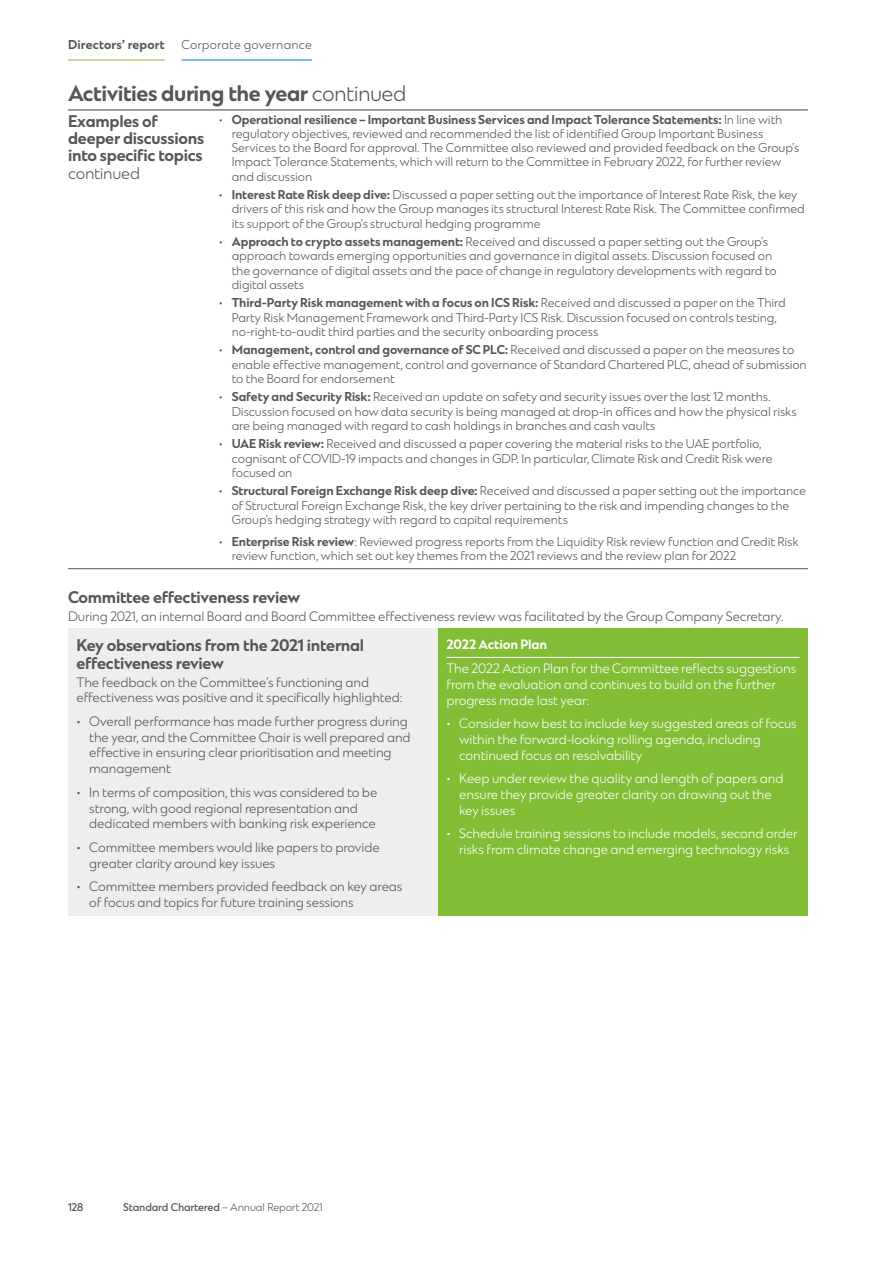
<style>
.page{position:relative;width:893px;height:1263px;background:#fff}
.page>*{position:absolute;margin:0;border:0;box-sizing:border-box;transform-origin:0 0}
.t1{font:700 21px "SC Prosper Sans";letter-spacing:-.02em;color:#53575a}
.t2{font:700 15.75px/17.2px "SC Prosper Sans";letter-spacing:-.015em;color:#53575a}
.t3{font:300 15.75px "SC Prosper Sans";letter-spacing:-.02em;color:#53575a}
.t4{font:300 12.75px/15.8px "SC Prosper Sans";letter-spacing:-.01em;color:#53575a}
.t5{font:300 12.75px/15.8px "SC Prosper Sans";letter-spacing:-.01em;color:#fff}
.t6{font:700 12.75px "SC Prosper Sans";letter-spacing:-.01em;color:#fff}
.t7{font:300 12px/14.2px "SC Prosper Sans";letter-spacing:-.005em;color:#53575a}
.t8{font:300 12px "SC Prosper Sans";letter-spacing:.015em;color:#53575a}
.t9{font:700 12px "SC Prosper Sans";letter-spacing:.02em;color:#53575a}
.t10{font:500 10.5px "SC Prosper Sans";letter-spacing:-.015em;color:#53575a}
.s1{font-weight:300}
.s2{font-weight:700}
</style>
<div class="page">
<hr style="left:68px;top:60px;width:97px;height:1px;background:#83bc35">
<hr style="left:182px;top:60px;width:130px;height:1px;background:#007ac1">
<hr style="left:217px;top:568px;width:591px;height:1px;background:#53575a">
<hr style="left:68px;top:568px;width:149px;height:1px;background:#53575a">
<div style="left:68px;top:628px;width:370px;height:287px;background:#eee"></div>
<div style="left:438px;top:628px;width:370px;height:287px;background:#83bc35"></div>
<hr style="left:446px;top:657px;width:353px;height:1px;background:#fff">
<hr style="left:68px;top:110px;width:740px;height:1px;background:#53575a">
<p class="t9" style="left:68px;top:36px;width:98px">Directors’ report</p>
<p class="t8" style="left:182px;top:36px;width:132px">Corporate governance</p>
<h1 class="t1" style="left:68px;top:78px;width:340px">Activities during the year <span class="s1">continued</span></h1>
<p class="t7" style="left:232px;top:112px;width:569px;text-indent:-13px">• <span class="s2">Operational resilience – Important Business Services and Impact Tolerance Statements:</span> In line with regulatory objectives, reviewed and recommended the list of identified Group Important Business Services to the Board for approval. The Committee also reviewed and provided feedback on the Group’s Impact Tolerance Statements, which will return to the Committee in February 2022, for further review and discussion</p>
<p class="t7" style="left:232px;top:187px;width:575px;text-indent:-13px">• <span class="s2">Interest Rate Risk deep dive:</span> Discussed a paper setting out the importance of Interest Rate Risk, the key drivers of this risk and how the Group manages its structural Interest Rate Risk. The Committee confirmed its support of the Group’s structural hedging programme</p>
<p class="t7" style="left:232px;top:234px;width:546px;text-indent:-13px">• <span class="s2">Approach to crypto assets management:</span> Received and discussed a paper setting out the Group’s approach towards emerging opportunities and governance in digital assets. Discussion focused on the governance of digital assets and the pace of change in regulatory developments with regard to digital assets</p>
<p class="t7" style="left:232px;top:296px;width:556px;text-indent:-13px">• <span class="s2">Third-Party Risk management with a focus on ICS Risk:</span> Received and discussed a paper on the Third<br>Party Risk Management Framework and Third-Party ICS Risk. Discussion focused on controls testing, no-right-to-audit third parties and the security onboarding process</p>
<p class="t7" style="left:232px;top:343px;width:577px;text-indent:-13px">• <span class="s2">Management, control and governance of SC PLC:</span> Received and discussed a paper on the measures to enable effective management, control and governance of Standard Chartered PLC, ahead of submission to the Board for endorsement</p>
<p class="t7" style="left:232px;top:390px;width:566px;text-indent:-13px">• <span class="s2">Safety and Security Risk:</span> Received an update on safety and security issues over the last 12 months.<br>Discussion focused on how data security is being managed at drop-in offices and how the physical risks are being managed with regard to cash holdings in branches and cash vaults</p>
<p class="t7" style="left:232px;top:437px;width:542px;text-indent:-13px">• <span class="s2">UAE Risk review:</span> Received and discussed a paper covering the material risks to the UAE portfolio, cognisant of COVID-19 impacts and changes in GDP. In particular, Climate Risk and Credit Risk were focused on</p>
<p class="t7" style="left:232px;top:484px;width:576px;text-indent:-13px">• <span class="s2">Structural Foreign Exchange Risk deep dive:</span> Received and discussed a paper setting out the importance of Structural Foreign Exchange Risk, the key driver pertaining to the risk and impending changes to the<br>Group’s hedging strategy with regard to capital requirements</p>
<p class="t7" style="left:232px;top:534px;width:568px;text-indent:-13px">• <span class="s2">Enterprise Risk review</span>: Reviewed progress reports from the Liquidity Risk review function and Credit Risk review function, which set out key themes from the 2021 reviews and the review plan for 2022</p>
<h2 class="t2" style="left:68px;top:588px;width:234px">Committee effectiveness review</h2>
<p class="t4" style="left:68px;top:608px;width:717px">During 2021, an internal Board and Board Committee effectiveness review was facilitated by the Group Company Secretary.</p>
<h2 class="t2" style="left:77px;top:637px;width:289px">Key observations from the 2021 internal effectiveness review</h2>
<p class="t4" style="left:77px;top:674px;width:328px">The feedback on the Committee’s functioning and effectiveness was positive and it specifically highlighted:</p>
<p class="t4" style="left:89px;top:713px;width:323px;text-indent:-13px">• Overall performance has made further progress during the year, and the Committee Chair is well prepared and effective in ensuring clear prioritisation and meeting management</p>
<p class="t4" style="left:89px;top:784px;width:290px;text-indent:-13px">• In terms of composition, this was considered to be strong, with good regional representation and dedicated members with banking risk experience</p>
<p class="t4" style="left:89px;top:839px;width:292px;text-indent:-13px">• Committee members would like papers to provide greater clarity around key issues</p>
<p class="t4" style="left:89px;top:879px;width:315px;text-indent:-13px">• Committee members provided feedback on key areas of focus and topics for future training sessions</p>
<h2 class="t2" style="left:68px;top:112px;width:138px">Examples of deeper discussions into specific topics</h2>
<h2 class="t3" style="left:68px;top:162px;width:74px">continued</h2>
<p class="t6" style="left:446px;top:634px;width:102px">2022 Action Plan</p>
<p class="t5" style="left:446px;top:660px;width:351px">The 2022 Action Plan for the Committee reflects suggestions from the evaluation and continues to build on the further progress made last year:</p>
<p class="t5" style="left:459px;top:715px;width:339px;text-indent:-13px">• Consider how best to include key suggested areas of focus within the forward-looking rolling agenda, including continued focus on resolvability</p>
<p class="t5" style="left:459px;top:771px;width:326px;text-indent:-13px">• Keep under review the quality and length of papers and ensure they provide greater clarity on drawing out the key issues</p>
<p class="t5" style="left:446px;top:826px;width:352px;text-align:center">• Schedule training sessions to include models, second order risks from climate change and emerging technology risks</p>
<p class="t10" style="left:68px;top:1200px;width:17px">128</p>
<p class="t10" style="left:123px;top:1200px;width:201px">Standard Chartered <span class="s1">– Annual Report 2021</span></p>
</div>
